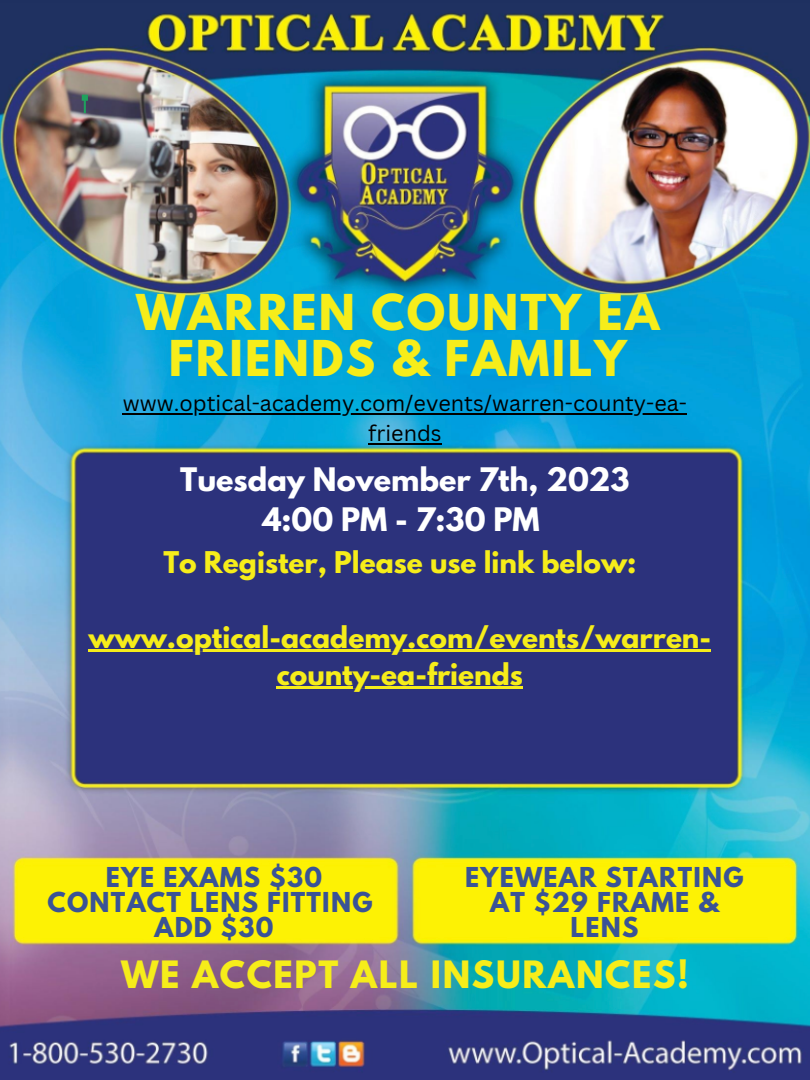
<style>
.page{position:relative;width:810px;height:1080px;background:#fff}
.page>*{position:absolute;margin:0;border:0;box-sizing:border-box;transform-origin:0 0}
.t1{font:700 43.81px "League Spartan";letter-spacing:.05em;color:#f6ed1a}
.t2{font:700 33.38px "League Spartan";letter-spacing:.05em;color:#f6ed1a}
.t3{font:700 28.75px "League Spartan";color:#fff}
.t4{font:700 26.5px/37px "League Spartan";color:#f6ed1a;text-align:center}
.t5{font:700 24.31px/25.2px "League Spartan";letter-spacing:.05em;color:#3a5396;text-align:center}
.t6{font:21.62px/30px "Canva Sans";color:#000;text-align:center}
</style>
<div class="page">
<img style="left:0;top:0;width:810px;height:1080px">
<hr style="left:89px;top:649px;width:622px;height:2px;background:#f6ed1a">
<hr style="left:277px;top:686px;width:246px;height:2px;background:#f6ed1a">
<hr style="left:123px;top:413px;width:564px;height:2px;background:#000">
<hr style="left:368px;top:443px;width:74px;height:2px;background:#000">
<p class="t1" style="left:136px;top:291px;width:525px">WARREN COUNTY EA</p>
<p class="t1" style="left:169px;top:336px;width:459px">FRIENDS &amp; FAMILY</p>
<p class="t6" style="left:123px;top:388px;width:566px">www.optical-academy.com/events/warren-county-ea&shy;friends</p>
<p class="t3" style="left:180px;top:465px;width:451px">Tuesday November 7th, 2023</p>
<p class="t3" style="left:262px;top:505px;width:279px">4:00 PM - 7:30 PM</p>
<p class="t4" style="left:163px;top:548px;width:475px">To Register, Please use link below:</p>
<p class="t4" style="left:89px;top:622px;width:624px">www.optical-academy.com/events/warren&shy;county-ea-friends</p>
<p class="t5" style="left:106px;top:868px;width:218px">EYE EXAMS $30</p>
<p class="t5" style="left:48px;top:893px;width:326px">CONTACT LENS FITTING</p>
<p class="t5" style="left:154px;top:918px;width:121px">ADD $30</p>
<p class="t5" style="left:465px;top:868px;width:280px">EYEWEAR STARTING<br>AT $29 FRAME &amp;<br>LENS</p>
<p class="t2" style="left:121px;top:958px;width:569px">WE ACCEPT ALL INSURANCES!</p>
</div>
